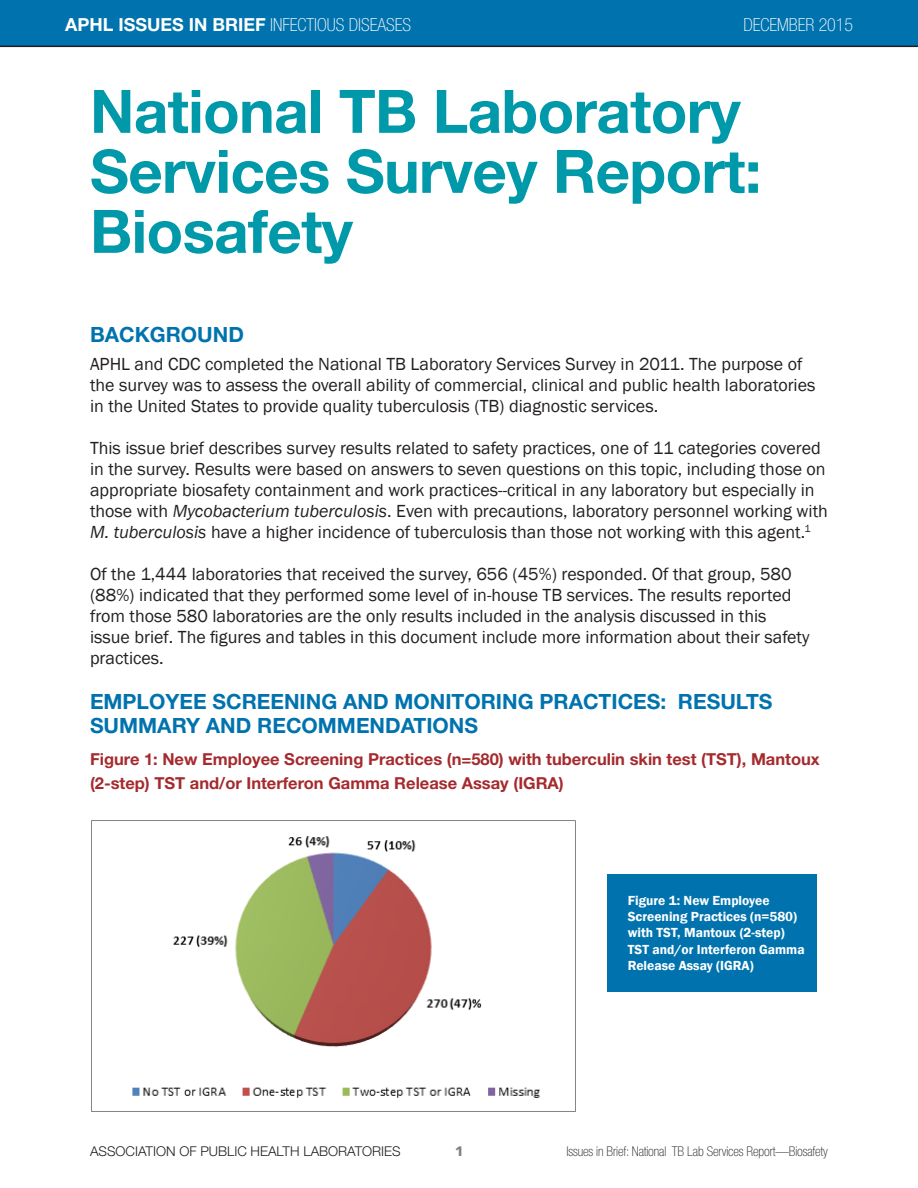
<style>
.page{position:relative;width:918px;height:1188px;background:#fff}
.page>*{position:absolute;margin:0;border:0;box-sizing:border-box;transform-origin:0 0}
.t1{font:700 60px/60px "Helvetica Neue LT Std";letter-spacing:-.01em;color:#0099a9}
.t2{font:700 21px/24px "Helvetica Neue LT Std";color:#0073ae}
.No_Spacing{font:18px/21px "Franklin Gothic";color:#231f20}
.t3{font:100 condensed 18px "Helvetica Neue LT Std";color:#fff}
.No_Spacing-2{font:700 16.5px/24px "Helvetica Neue LT Std";color:#a52a2e}
.t4{font:600 13.5px/16.2px "Franklin Gothic";color:#fff}
.t5{font:100 condensed 13.5px "Helvetica Neue LT Std";letter-spacing:-.01em;color:#231f20}
.t6{font:300 13.5px "Helvetica Neue LT Std";color:#231f20}
.t7{font:900 13.5px "Vectora LT Std";color:#808285}
.s1{font-weight:700;font-stretch:normal}
.s2{font-style:italic}
</style>
<div class="page">
<div style="left:0;top:0;width:918px;height:47px;background:#0073ae"></div>
<img style="left:91px;top:821px;width:485px;height:291px">
<div style="left:608px;top:874px;width:209px;height:117px;background:#0073ae"></div>
<p class="t3" style="left:65px;top:15px;width:347px"><span class="s1">APHL ISSUES IN BRIEF</span> INFECTIOUS DISEASES</p>
<p class="t3" style="left:743px;top:15px;width:111px">DECEMBER 2015</p>
<p class="t1" style="left:90px;top:80px;width:673px">National TB Laboratory<br>Services Survey Report:<br>Biosafety</p>
<p class="t2" style="left:90px;top:322px;width:156px">BACKGROUND</p>
<p class="No_Spacing" style="left:90px;top:354px;width:727px">APHL and CDC completed the National TB Laboratory Services Survey in 2011. The purpose of the survey was to assess the overall ability of commercial, clinical and public health laboratories in the United States to provide quality tuberculosis (TB) diagnostic services.</p>
<p class="No_Spacing" style="left:90px;top:438px;width:739px">This issue brief describes survey results related to safety practices, one of 11 categories covered in the survey. Results were based on answers to seven questions on this topic, including those on appropriate biosafety containment and work practices--critical in any laboratory but especially in those with <span class="s2">Mycobacterium tuberculosis</span>. Even with precautions, laboratory personnel working with <span class="s2">M. tuberculosis</span> have a higher incidence of tuberculosis than those not working with this agent.<sup>1</sup></p>
<p class="No_Spacing" style="left:90px;top:564px;width:721px">Of the 1,444 laboratories that received the survey, 656 (45%) responded. Of that group, 580 (88%) indicated that they performed some level of in-house TB services. The results reported from those 580 laboratories are the only results included in the analysis discussed in this issue brief. The figures and tables in this document include more information about their safety practices.</p>
<p class="t2" style="left:90px;top:689px;width:684px">EMPLOYEE SCREENING AND MONITORING PRACTICES: RESULTS<br>SUMMARY AND RECOMMENDATIONS</p>
<p class="No_Spacing-2" style="left:90px;top:746px;width:731px">Figure 1: New Employee Screening Practices (n=580) with tuberculin skin test (TST), Mantoux (2-step) TST and/or Interferon Gamma Release Assay (IGRA)</p>
<p class="t4" style="left:628px;top:892px;width:178px">Figure 1: New Employee<br>Screening Practices (n=580) with TST, Mantoux (2-step)<br>TST and/or Interferon Gamma<br>Release Assay (IGRA)</p>
<p class="t6" style="left:90px;top:1142px;width:312px">ASSOCIATION OF PUBLIC HEALTH LABORATORIES</p>
<p class="t7" style="left:455px;top:1143px;width:9px">1</p>
<p class="t5" style="left:566px;top:1143px;width:263px">Issues in Brief: National TB Lab Services Report—Biosafety</p>
</div>
